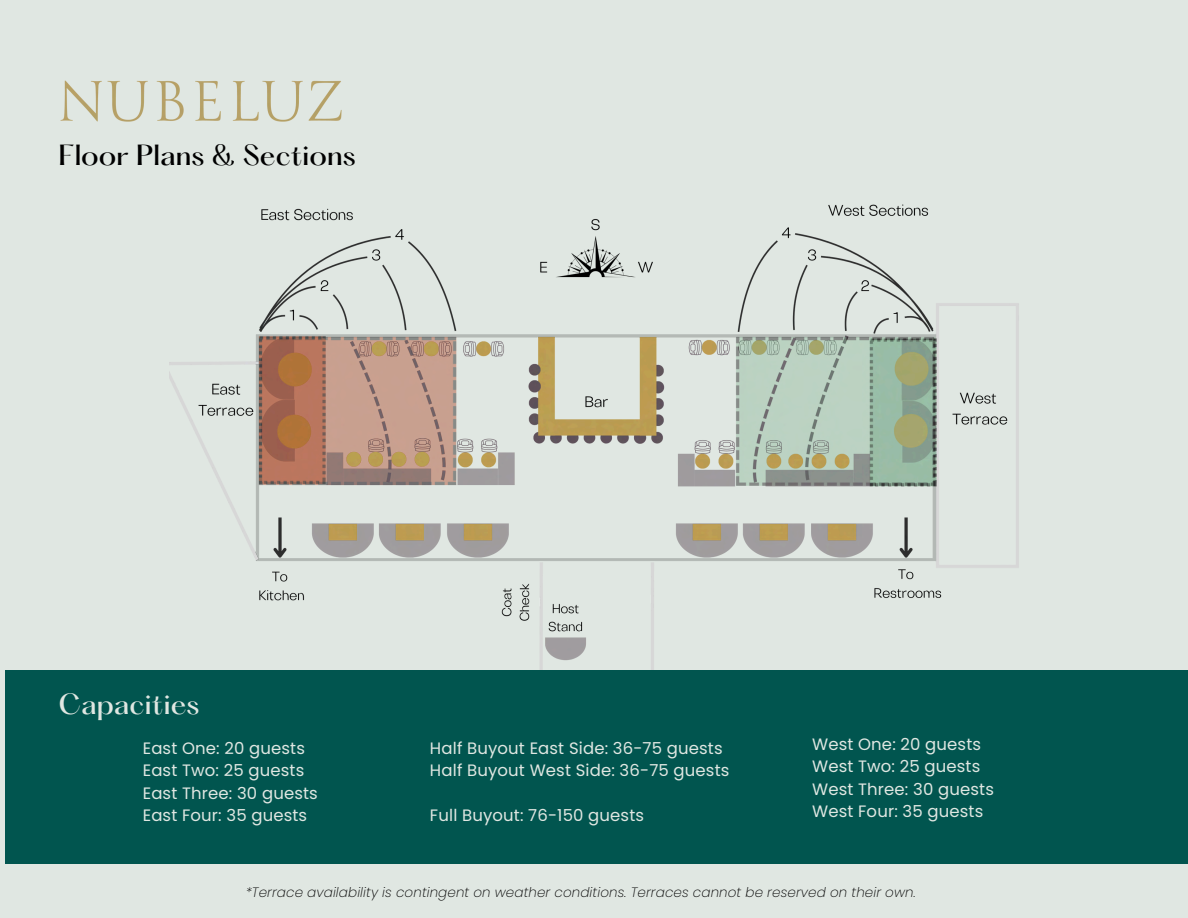
<style>
.page{position:relative;width:1188px;height:918px;background:#e0e7e2}
.page>*{position:absolute;margin:0;border:0;box-sizing:border-box;transform-origin:0 0}
.t1{font:500 25.5px "PP Hatton";color:#000}
.t2{font:500 25.5px "PP Hatton";color:#e0e7e2}
.t3{font:16.5px/22.5px "Poppins";letter-spacing:.01em;color:#e0e7e2}
.t4{font:italic 200 13.5px "Poppins";letter-spacing:.01em;color:#000}
</style>
<div class="page">
<img style="left:60px;top:80px;width:282px;height:42px">
<div style="left:5px;top:670px;width:1183px;height:194px;background:#01554f"></div>
<img style="left:169px;top:204px;width:850px;height:466px">
<h2 class="t1" style="left:59px;top:143px;width:299px">Floor Plans &amp; Sections</h2>
<h2 class="t2" style="left:59px;top:692px;width:142px">Capacities</h2>
<p class="t3" style="left:143px;top:737px;width:177px">East One: 20 guests<br>East Two: 25 guests<br>East Three: 30 guests<br>East Four: 35 guests</p>
<h1 class="t3" style="left:430px;top:737px;width:301px">Half Buyout East Side: 36-75 guests<br>Half Buyout West Side: 36-75 guests</h1>
<p class="t3" style="left:430px;top:804px;width:216px">Full Buyout: 76-150 guests</p>
<h2 class="t3" style="left:812px;top:733px;width:183px">West One: 20 guests<br>West Two: 25 guests<br>West Three: 30 guests<br>West Four: 35 guests</h2>
<h1 class="t4" style="left:246px;top:883px;width:672px">*Terrace availability is contingent on weather conditions. Terraces cannot be reserved on their own.</h1>
</div>
